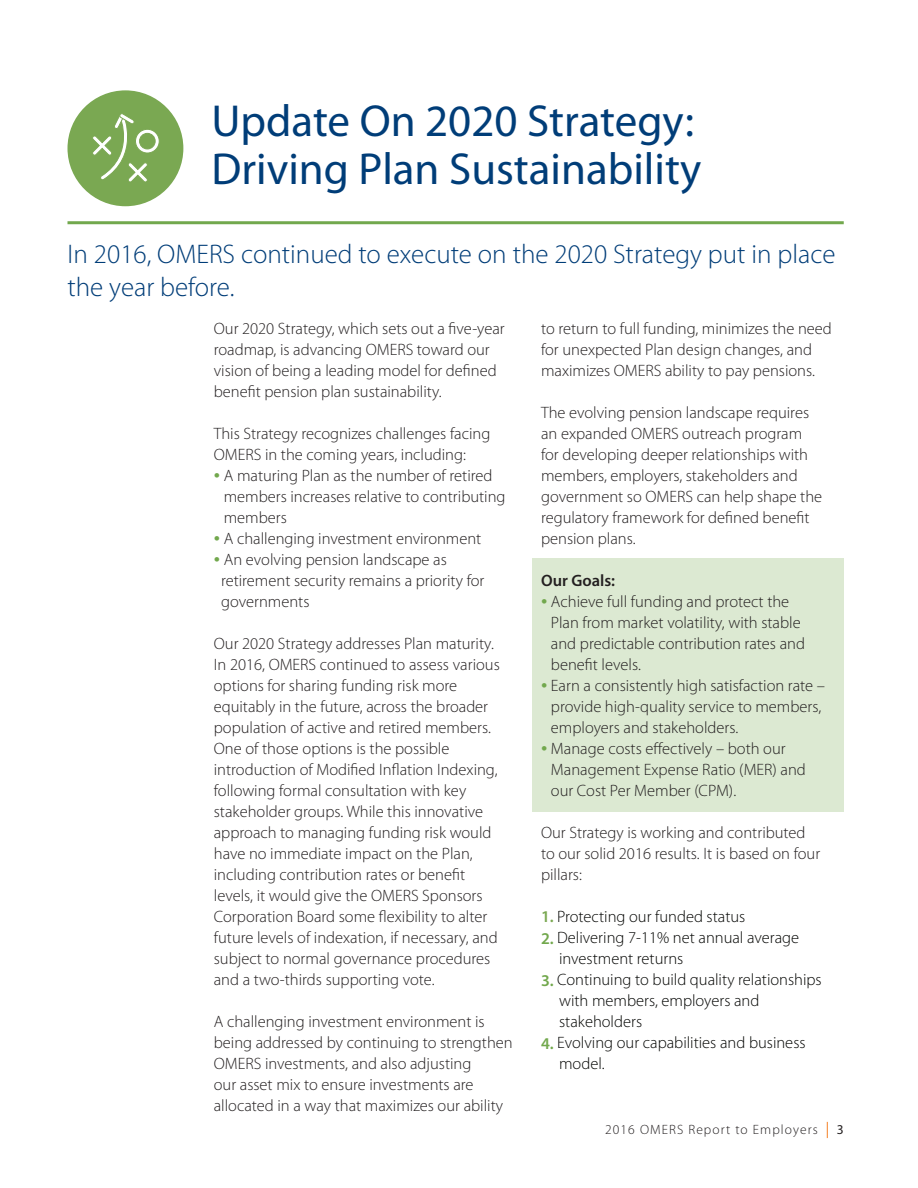
<style>
.page{position:relative;width:918px;height:1188px;background:#fff}
.page>*{position:absolute;margin:0;border:0;box-sizing:border-box;transform-origin:0 0}
.t1{font:45px/48px "Myriad Pro";color:#003d78}
.Intro_Blurbs{font:300 27px/33px "Myriad Pro";color:#003d78}
.Body{font:300 16.5px/21px "Myriad Pro";color:#231f20}
.Body-2{font:300 16.5px/21px "Myriad Pro";color:#040503}
.Body-3{font:600 16.5px "Myriad Pro";color:#231f20}
.t2{font:300 13.5px "Myriad Pro";letter-spacing:.08em;color:#231f20}
.t3{font:13.5px "Myriad Pro";color:#231f20}
.s1{font-size:25.5px;color:#72a84d}
.s2{font-weight:600;color:#7aa852}
.s3{font-weight:600;color:#72a84d}
</style>
<div class="page">
<svg style="left:827px;top:1122px;width:1px;height:16px"></svg>
<div style="left:532px;top:558px;width:312px;height:254px;background:#dce9d2"></div>
<div style="left:68px;top:90px;width:115px;height:116px;background:#7aa852;border-radius:50%"></div>
<svg style="left:93px;top:113px;width:66px;height:69px"></svg>
<hr style="left:68px;top:221px;width:776px;height:3px;background:#72a84d">
<p class="t1" style="left:211px;top:98px;width:492px">Update On 2020 Strategy:<br>Driving Plan Sustainability</p>
<p class="Intro_Blurbs" style="left:68px;top:238px;width:770px">In 2016, OMERS continued to execute on the 2020 Strategy put in place the year before.</p>
<p class="Body" style="left:214px;top:318px;width:292px">Our 2020 Strategy, which sets out a five-year roadmap, is advancing OMERS toward our vision of being a leading model for defined benefit pension plan sustainability.</p>
<p class="Body" style="left:214px;top:423px;width:278px">This Strategy recognizes challenges facing<br>OMERS in the coming years, including:</p>
<p class="Body" style="left:224px;top:465px;width:283px;text-indent:-10px"><span class="s1">•</span> A maturing Plan as the number of retired members increases relative to contributing members</p>
<p class="Body" style="left:214px;top:528px;width:269px"><span class="s1">•</span> A challenging investment environment</p>
<p class="Body" style="left:214px;top:549px;width:235px"><span class="s1">•</span> An evolving pension landscape as</p>
<p class="Body" style="left:221px;top:570px;width:265px">retirement security remains a priority for</p>
<p class="Body" style="left:221px;top:591px;width:90px">governments</p>
<p class="Body" style="left:214px;top:633px;width:287px">Our 2020 Strategy addresses Plan maturity.<br>In 2016, OMERS continued to assess various options for sharing funding risk more equitably in the future, across the broader population of active and retired members.<br>One of those options is the possible introduction of Modified Inflation Indexing, following formal consultation with key stakeholder groups. While this innovative approach to managing funding risk would have no immediate impact on the Plan, including contribution rates or benefit levels, it would give the OMERS Sponsors Corporation Board some flexibility to alter future levels of indexation, if necessary, and subject to normal governance procedures and a two-thirds supporting vote.</p>
<p class="Body" style="left:214px;top:1011px;width:300px">A challenging investment environment is being addressed by continuing to strengthen OMERS investments, and also adjusting<br>our asset mix to ensure investments are allocated in a way that maximizes our ability</p>
<p class="Body" style="left:541px;top:318px;width:292px">to return to full funding, minimizes the need for unexpected Plan design changes, and maximizes OMERS ability to pay pensions.</p>
<p class="Body" style="left:541px;top:402px;width:283px">The evolving pension landscape requires an expanded OMERS outreach program for developing deeper relationships with members, employers, stakeholders and government so OMERS can help shape the regulatory framework for defined benefit pension plans.</p>
<p class="Body-3" style="left:541px;top:571px;width:76px">Our Goals:</p>
<p class="Body" style="left:551px;top:591px;width:256px;text-indent:-10px"><span class="s1">•</span> Achieve full funding and protect the Plan from market volatility, with stable and predictable contribution rates and benefit levels.</p>
<p class="Body" style="left:551px;top:675px;width:276px;text-indent:-10px"><span class="s1">•</span> Earn a consistently high satisfaction rate – provide high-quality service to members, employers and stakeholders.</p>
<p class="Body" style="left:551px;top:738px;width:256px;text-indent:-10px"><span class="s1">•</span> Manage costs effectively – both our<br>Management Expense Ratio (MER) and our Cost Per Member (CPM).</p>
<p class="Body" style="left:541px;top:822px;width:281px">Our Strategy is working and contributed to our solid 2016 results. It is based on four pillars:</p>
<p class="Body-2" style="left:541px;top:906px;width:206px"><span class="s2">1.</span> Protecting our funded status</p>
<p class="Body-2" style="left:541px;top:927px;width:260px"><span class="s3">2.</span> Delivering 7-11% net annual average</p>
<p class="Body-2" style="left:559px;top:948px;width:126px">investment returns</p>
<p class="Body-2" style="left:541px;top:969px;width:282px"><span class="s3">3.</span> Continuing to build quality relationships</p>
<p class="Body-2" style="left:559px;top:990px;width:202px">with members, employers and stakeholders</p>
<p class="Body-2" style="left:541px;top:1032px;width:266px"><span class="s3">4.</span> Evolving our capabilities and business</p>
<p class="Body-2" style="left:559px;top:1053px;width:47px">model.</p>
<p class="t2" style="left:605px;top:1122px;width:214px">2016 OMERS Report to Employers</p>
<p class="t3" style="left:837px;top:1122px;width:8px">3</p>
</div>
